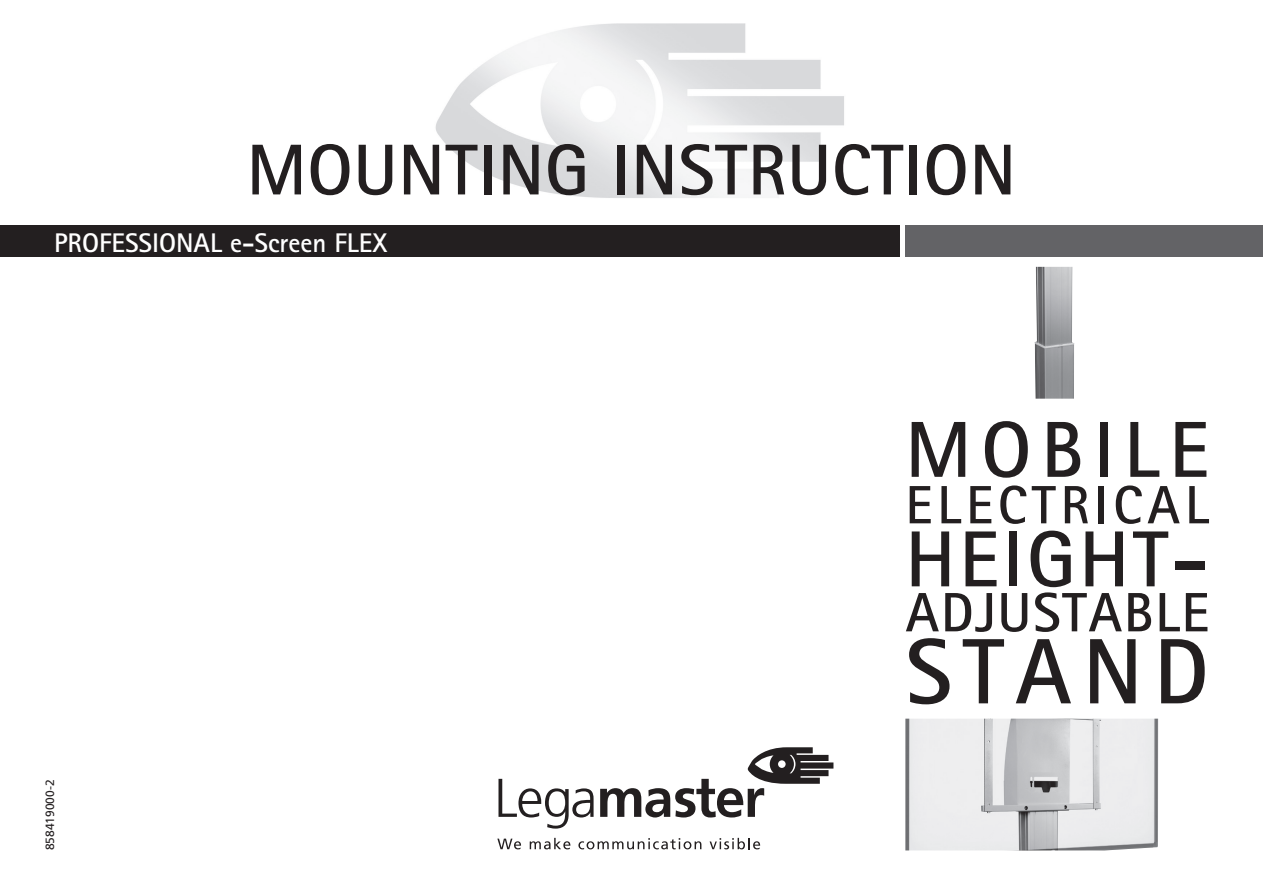
<style>
.page{position:relative;width:1263px;height:893px;background:#fff}
.page>*{position:absolute;margin:0;border:0;box-sizing:border-box;transform-origin:0 0}
.t1{font:700 93px "Rotis Sans Serif Pro";letter-spacing:.115em;color:#231f20}
.t2{font:700 79.5px "Rotis Sans Serif Pro";letter-spacing:.085em;color:#231f20}
.t3{font:700 72px "Rotis Sans Serif Pro";letter-spacing:.01em;color:#231f20}
.t4{font:700 55.5px "Rotis Sans Serif Pro";letter-spacing:.03em;color:#231f20}
.t5{font:700 54px "Rotis Sans Serif Pro";letter-spacing:.09em;color:#231f20}
.t6{font:700 27px "Rotis Sans Serif Pro";color:#fff}
.t7{font:12px "Frutiger LT Std";color:#231f20}
</style>
<div class="page">
<img style="left:435px;top:23px;width:409px;height:175px">
<div style="left:0;top:225px;width:899px;height:32px;background:#231f20"></div>
<div style="left:905px;top:225px;width:358px;height:32px;background:#636366"></div>
<svg style="left:498px;top:779px;width:95px;height:50px"></svg>
<svg style="left:600px;top:747px;width:233px;height:70px"></svg>
<svg style="left:497px;top:839px;width:24px;height:10px"></svg>
<svg style="left:530px;top:838px;width:40px;height:11px"></svg>
<svg style="left:578px;top:838px;width:123px;height:11px"></svg>
<svg style="left:709px;top:838px;width:51px;height:11px"></svg>
<img style="left:905px;top:719px;width:253px;height:131px">
<img style="left:1034px;top:267px;width:40px;height:132px">
<h3 class="t3" style="left:247px;top:125px;width:771px">MOUNTING INSTRUCTION</h3>
<p class="t6" style="left:54px;top:226px;width:335px">PROFESSIONAL e-Screen FLEX</p>
<p class="t7" style="left:43px;top:850px;width:72px;rotate:-90deg">858419000-2</p>
<h2 class="t2" style="left:905px;top:400px;width:305px">MOBILE</h2>
<h3 class="t5" style="left:905px;top:471px;width:305px">ELECTRICAL</h3>
<h2 class="t2" style="left:905px;top:509px;width:305px">HEIGHT-</h2>
<h3 class="t4" style="left:905px;top:577px;width:305px">ADJUSTABLE</h3>
<h1 class="t1" style="left:905px;top:613px;width:305px">STAND</h1>
</div>
